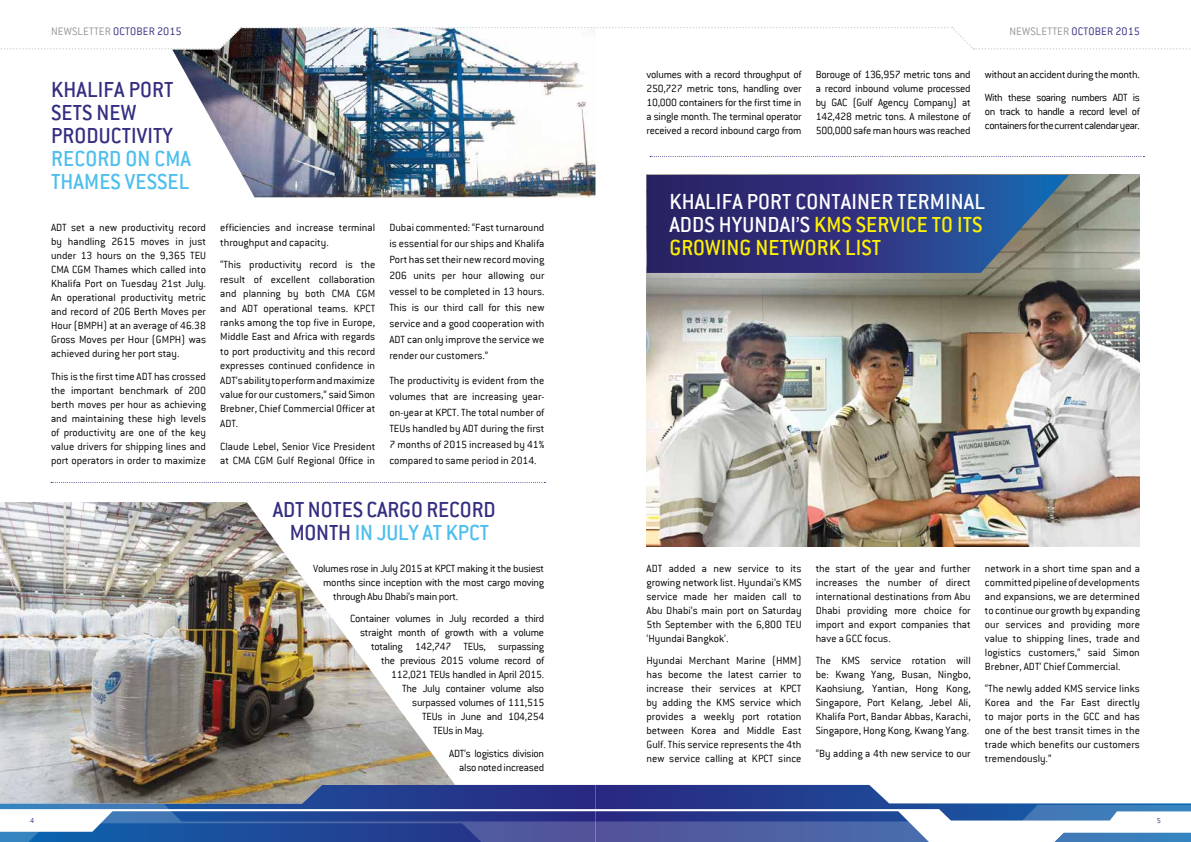
<style>
.page{position:relative;width:1191px;height:842px;background:#fff}
.page>*{position:absolute;margin:0;border:0;box-sizing:border-box;transform-origin:0 0}
.t1{font:500 24px/23px "Conduit ITC";letter-spacing:.005em;color:#fff}
.t2{font:500 24px/23px "Conduit ITC";letter-spacing:.005em;color:#332e80;text-align:center}
.t3{font:500 24px/23px "Conduit ITC";letter-spacing:.005em;color:#4dbeed}
.t4{font:300 12px "Conduit ITC";letter-spacing:.015em;color:#332e80}
.t5{font:300 11.5px/14px "Conduit ITC";color:#000;text-align:justify}
.t6{font:300 11.5px/14px "Conduit ITC";letter-spacing:-.02em;color:#000;text-align:right}
.t7{font:300 11.5px/14px "Conduit ITC";letter-spacing:-.04em;color:#000}
.t8{font:300 8px "Conduit ITC";color:#332e80}
.s1{color:#939598}
.s2{color:#4dbeed}
.s3{color:#fff200}
</style>
<div class="page">
<svg style="left:1px;top:27px;width:1189px;height:23px"></svg>
<img style="left:0;top:502px;width:455px;height:283px">
<svg style="left:0;top:785px;width:1191px;height:57px"></svg>
<img style="left:646px;top:175px;width:494px;height:372px">
<img style="left:172px;top:28px;width:423px;height:169px">
<svg style="left:51px;top:482px;width:494px;height:1px"></svg>
<svg style="left:650px;top:156px;width:494px;height:1px"></svg>
<svg style="left:646px;top:175px;width:423px;height:98px;background:#353f7f"></svg>
<p class="t4" style="left:51px;top:25px;width:132px"><span class="s1">Newsletter</span> Octob er 2015</p>
<p class="t4" style="left:1009px;top:25px;width:132px"><span class="s1">Newsletter</span> Octob er 2015</p>
<h1 class="t2" style="left:51px;top:78px;width:123px;text-align:left">KHALIFA PORT<br>SETS NEW<br>PRODUCTIVITY</h1>
<h1 class="t3" style="left:51px;top:147px;width:134px">RECORD ON CMA<br>THAMES VESSEL</h1>
<p class="t5" style="left:51px;top:221px;width:156px">ADT set a new productivity record by handling 2615 moves in just under 13 hours on the 9,365 TEU CMA CGM Thames which called into Khalifa Port on Tuesday 21st July.<br>An operational productivity metric and record of 206 Berth Moves per Hour (BMPH) at an average of 46.38<br>Gross Moves per Hour (GMPH) was achieved during her port stay.</p>
<p class="t5" style="left:51px;top:369px;width:156px">This is the first time ADT has crossed the important benchmark of 200 berth moves per hour as achieving and maintaining these high levels of productivity are one of the key value drivers for shipping lines and port operators in order to maximize</p>
<p class="t5" style="left:220px;top:220px;width:156px;line-height:14.4px">efficiencies and increase terminal throughput and capacity.</p>
<p class="t5" style="left:220px;top:258px;width:156px;line-height:14.4px">“This productivity record is the result of excellent collaboration and planning by both CMA CGM and ADT operational teams. KPCT ranks among the top five in Europe, Middle East and Africa with regards to port productivity and this record expresses continued confidence in ADT’s ability to perform and maximize value for our customers,” said Simon Brebner, Chief Commercial Officer at ADT.</p>
<p class="t5" style="left:220px;top:439px;width:156px;line-height:14.4px">Claude Lebel, Senior Vice President at CMA CGM Gulf Regional Office in</p>
<p class="t5" style="left:389px;top:220px;width:156px;line-height:16px">Dubai commented: “Fast turnaround is essential for our ships and Khalifa Port has set their new record moving 206 units per hour allowing our vessel to be completed in 13 hours.<br>This is our third call for this new service and a good cooperation with ADT can only improve the service we render our customers.”</p>
<p class="t5" style="left:389px;top:372px;width:156px;line-height:16px">The productivity is evident from the volumes that are increasing year&shy;on-year at KPCT. The total number of TEUs handled by ADT during the first 7 months of 2015 increased by 41% compared to same period in 2014.</p>
<h1 class="t2" style="left:273px;top:498px;width:224px">ADT NOTES CARGO RECORD<br>MONTH <span class="s2">IN JULY AT KPCT</span></h1>
<p class="t6" style="left:313px;top:561px;width:232px">Volumes rose in July 2015 at KPCT making it the busiest</p>
<p class="t6" style="left:323px;top:575px;width:223px">months since inception with the most cargo moving</p>
<p class="t6" style="left:333px;top:589px;width:126px">through Abu Dhabi’s main port.</p>
<p class="t6" style="left:350px;top:612px;width:196px">Container volumes in July recorded a third</p>
<p class="t6" style="left:360px;top:626px;width:186px">straight month of growth with a volume</p>
<p class="t6" style="left:371px;top:640px;width:175px">totaling 142,747 TEUs, surpassing</p>
<p class="t6" style="left:381px;top:654px;width:165px">the previous 2015 volume record of</p>
<p class="t6" style="left:391px;top:668px;width:155px">112,021 TEUs handled in April 2015.</p>
<p class="t6" style="left:402px;top:682px;width:143px">The July container volume also</p>
<p class="t6" style="left:412px;top:696px;width:134px">surpassed volumes of 111,515</p>
<p class="t6" style="left:422px;top:710px;width:124px">TEUs in June and 104,254</p>
<p class="t6" style="left:433px;top:724px;width:53px">TEUs in May.</p>
<p class="t6" style="left:449px;top:746px;width:97px">ADT’s logistics division also noted increased</p>
<p class="t5" style="left:646px;top:68px;width:157px">volumes with a record throughput of 250,727 metric tons, handling over 10,000 containers for the first time in a single month. The terminal operator received a record inbound cargo from</p>
<p class="t5" style="left:815px;top:68px;width:156px">Borouge of 136,957 metric tons and a record inbound volume processed by GAC (Gulf Agency Company) at 142,428 metric tons. A milestone of 500,000 safe man hours was reached</p>
<p class="t6" style="left:985px;top:63px;width:156px;line-height:22.5px;text-align:left">without an accident during the month.<br>With these soaring numbers ADT is</p>
<p class="t7" style="left:985px;top:104px;width:157px">on track to handle a record level of containers for the current calendar year.</p>
<h1 class="t1" style="left:669px;top:189px;width:315px">KHALIFA PORT CONTAINER TERMINAL<br>ADDS HYUNDAI’S <span class="s3">KMS SERVICE TO ITS<br>GROWING NETWORK LIST</span></h1>
<p class="t5" style="left:646px;top:561px;width:156px">ADT added a new service to its growing network list. Hyundai’s KMS service made her maiden call to Abu Dhabi’s main port on Saturday 5th September with the 6,800 TEU ‘Hyundai Bangkok’.</p>
<p class="t5" style="left:646px;top:654px;width:156px">Hyundai Merchant Marine (HMM) has become the latest carrier to increase their services at KPCT by adding the KMS service which provides a weekly port rotation between Korea and Middle East Gulf. This service represents the 4th new service calling at KPCT since</p>
<p class="t5" style="left:815px;top:561px;width:156px">the start of the year and further increases the number of direct international destinations from Abu Dhabi providing more choice for import and export companies that have a GCC focus.</p>
<p class="t5" style="left:815px;top:653px;width:156px">The KMS service rotation will be: Kwang Yang, Busan, Ningbo, Kaohsiung, Yantian, Hong Kong, Singapore, Port Kelang, Jebel Ali, Khalifa Port, Bandar Abbas, Karachi, Singapore, Hong Kong, Kwang Yang.</p>
<p class="t5" style="left:815px;top:746px;width:156px">“By adding a 4th new service to our</p>
<p class="t5" style="left:985px;top:561px;width:156px">network in a short time span and a committed pipeline of developments and expansions, we are determined to continue our growth by expanding our services and providing more value to shipping lines, trade and logistics customers,” said Simon Brebner, ADT’ Chief Commercial.</p>
<p class="t5" style="left:985px;top:681px;width:156px">“The newly added KMS service links Korea and the Far East directly to major ports in the GCC and has one of the best transit times in the trade which benefits our customers tremendously.”</p>
<p class="t8" style="left:30px;top:816px;width:6px">4</p>
<p class="t8" style="left:1157px;top:816px;width:6px">5</p>
</div>
